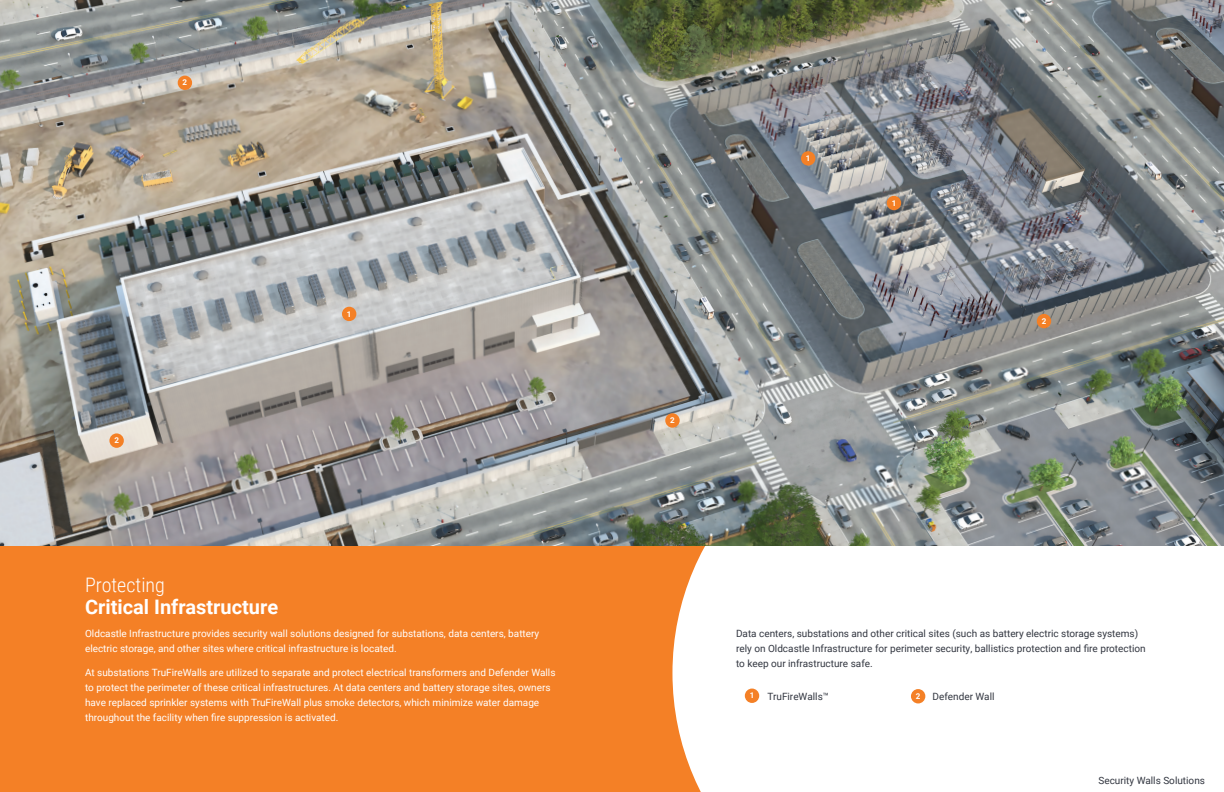
<style>
.page{position:relative;width:1224px;height:792px;background:#fff}
.page>*{position:absolute;margin:0;border:0;box-sizing:border-box;transform-origin:0 0}
.t1{font:700 20px/22px "Roboto";color:#fff}
.t2{font:10px/15px "Roboto";color:#fff}
.t3{font:10px/15px "Roboto";color:#323640}
.t4{font:700 8px "Roboto";color:#fff}
.s1{font-family:"Roboto Condensed";font-weight:300}
</style>
<div class="page">
<div style="left:0;top:545px;width:762px;height:247px;background:#f48026"></div>
<svg style="left:672px;top:545px;width:90px;height:247px;background:#fcede0"></svg>
<img style="left:0;top:0;width:1224px;height:545px">
<div style="left:745px;top:689px;width:14px;height:14px;background:#f48026;border-radius:50%"></div>
<div style="left:911px;top:689px;width:14px;height:14px;background:#f48026;border-radius:50%"></div>
<div style="left:1037px;top:314px;width:14px;height:14px;background:#f48026;border-radius:50%"></div>
<div style="left:665px;top:413px;width:15px;height:15px;background:#f48026;border-radius:50%"></div>
<div style="left:109px;top:433px;width:15px;height:15px;background:#f48026;border-radius:50%"></div>
<div style="left:178px;top:76px;width:14px;height:14px;background:#f48026;border-radius:50%"></div>
<div style="left:887px;top:196px;width:14px;height:14px;background:#f48026;border-radius:50%"></div>
<div style="left:342px;top:307px;width:14px;height:14px;background:#f48026;border-radius:50%"></div>
<div style="left:801px;top:151px;width:14px;height:15px;background:#f48026;border-radius:50%"></div>
<p class="t4" style="left:183px;top:77px;width:6px">2</p>
<p class="t4" style="left:114px;top:435px;width:6px">2</p>
<p class="t1" style="left:85px;top:573px;width:195px"><span class="s1">Protecting<br></span>Critical Infrastructure</p>
<p class="t4" style="left:347px;top:308px;width:6px">1</p>
<p class="t2" style="left:85px;top:626px;width:456px">Oldcastle Infrastructure provides security wall solutions designed for substations, data centers, battery electric storage, and other sites where critical infrastructure is located.</p>
<p class="t2" style="left:85px;top:665px;width:472px">At substations TruFireWalls are utilized to separate and protect electrical transformers and Defender Walls to protect the perimeter of these critical infrastructures. At data centers and battery storage sites, owners have replaced sprinkler systems with TruFireWall plus smoke detectors, which minimize water damage throughout the facility when fire suppression is activated.</p>
<p class="t4" style="left:670px;top:415px;width:6px">2</p>
<p class="t4" style="left:806px;top:153px;width:6px">1</p>
<p class="t4" style="left:892px;top:197px;width:6px">1</p>
<p class="t4" style="left:1042px;top:315px;width:6px">2</p>
<p class="t3" style="left:736px;top:626px;width:411px">Data centers, substations and other critical sites (such as battery electric storage systems) rely on Oldcastle Infrastructure for perimeter security, ballistics protection and fire protection to keep our infrastructure safe.</p>
<p class="t4" style="left:750px;top:690px;width:6px">1</p>
<p class="t3" style="left:754px;top:688px;width:77px">• TruFireWalls™</p>
<p class="t4" style="left:916px;top:691px;width:6px">2</p>
<p class="t3" style="left:919px;top:688px;width:77px">• Defender Wall</p>
<p class="t3" style="left:1098px;top:773px;width:108px">Security Walls Solutions</p>
</div>
